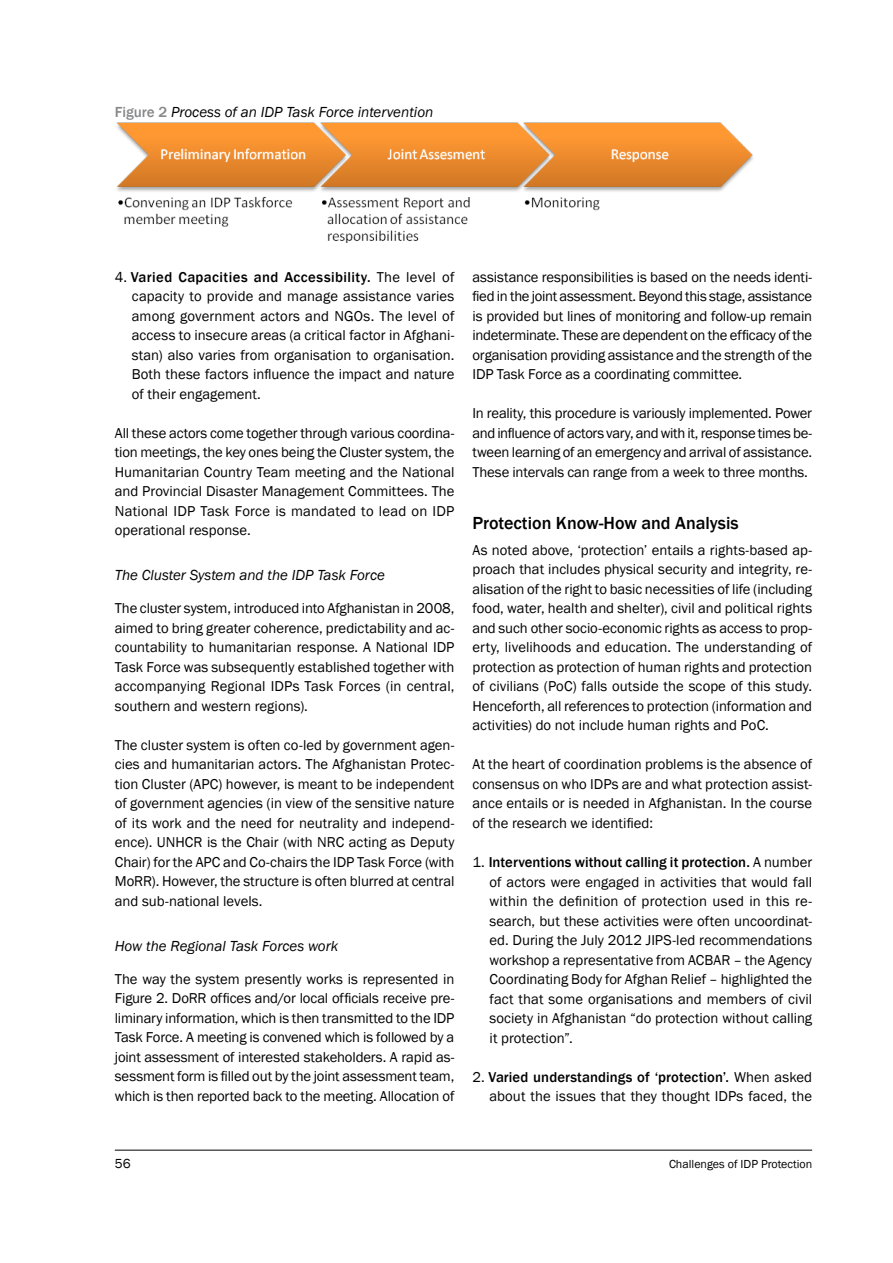
<style>
.page{position:relative;width:893px;height:1263px;background:#fff}
.page>*{position:absolute;margin:0;border:0;box-sizing:border-box;transform-origin:0 0}
.t1{font:500 18px "Franklin Gothic";color:#000}
.t2{font:italic 15px "Franklin Gothic";color:#000}
.t3{font:14.7px/19.5px "Franklin Gothic";color:#000;text-align:justify}
.t4{font:13.5px "Franklin Gothic";color:#000}
.t5{font:12px "Franklin Gothic";color:#000}
.s1{font-weight:500;font-style:normal;color:#87888a}
.s2{font-weight:500}
</style>
<div class="page">
<hr style="left:115px;top:1150px;width:697px;height:1px;background:#000">
<img style="left:116px;top:123px;width:637px;height:120px">
<p class="t2" style="left:115px;top:102px;width:320px"><span class="s1">Figure 2</span> Process of an IDP Task Force intervention</p>
<p class="t3" style="left:132px;top:267px;width:324px;text-indent:-17px">4. <span class="s2">Varied Capacities and Accessibility.</span> The level of capacity to provide and manage assistance varies among government actors and NGOs. The level of access to insecure areas (a critical factor in Afghani&shy;stan) also varies from organisation to organisation.<br>Both these factors influence the impact and nature of their engagement.</p>
<p class="t3" style="left:115px;top:424px;width:341px">All these actors come together through various coordina&shy;tion meetings, the key ones being the Cluster system, the Humanitarian Country Team meeting and the National and Provincial Disaster Management Committees. The National IDP Task Force is mandated to lead on IDP operational response.</p>
<p class="t2" style="left:115px;top:566px;width:272px">The Cluster System and the IDP Task Force</p>
<p class="t3" style="left:115px;top:599px;width:341px">The cluster system, introduced into Afghanistan in 2008, aimed to bring greater coherence, predictability and ac&shy;countability to humanitarian response. A National IDP Task Force was subsequently established together with accompanying Regional IDPs Task Forces (in central, southern and western regions).</p>
<p class="t3" style="left:115px;top:736px;width:341px">The cluster system is often co-led by government agen&shy;cies and humanitarian actors. The Afghanistan Protec&shy;tion Cluster (APC) however, is meant to be independent of government agencies (in view of the sensitive nature of its work and the need for neutrality and independ&shy;ence). UNHCR is the Chair (with NRC acting as Deputy Chair) for the APC and Co-chairs the IDP Task Force (with MoRR). However, the structure is often blurred at central and sub-national levels.</p>
<p class="t2" style="left:115px;top:936px;width:225px">How the Regional Task Forces work</p>
<p class="t3" style="left:115px;top:969px;width:341px">The way the system presently works is represented in Figure 2. DoRR offices and/or local officials receive pre&shy;liminary information, which is then transmitted to the IDP Task Force. A meeting is convened which is followed by a joint assessment of interested stakeholders. A rapid as&shy;sessment form is filled out by the joint assessment team, which is then reported back to the meeting. Allocation of</p>
<p class="t3" style="left:472px;top:268px;width:341px">assistance responsibilities is based on the needs identi&shy;fied in the joint assessment. Beyond this stage, assistance is provided but lines of monitoring and follow-up remain indeterminate. These are dependent on the efficacy of the organisation providing assistance and the strength of the IDP Task Force as a coordinating committee.</p>
<p class="t3" style="left:472px;top:404px;width:341px">In reality, this procedure is variously implemented. Power and influence of actors vary, and with it, response times be&shy;tween learning of an emergency and arrival of assistance.<br>These intervals can range from a week to three months.</p>
<p class="t1" style="left:472px;top:512px;width:268px">Protection Know-How and Analysis</p>
<p class="t3" style="left:472px;top:540px;width:341px">As noted above, ‘protection’ entails a rights-based ap&shy;proach that includes physical security and integrity, re&shy;alisation of the right to basic necessities of life (including food, water, health and shelter), civil and political rights and such other socio-economic rights as access to prop&shy;erty, livelihoods and education. The understanding of protection as protection of human rights and protection of civilians (PoC) falls outside the scope of this study.<br>Henceforth, all references to protection (information and activities) do not include human rights and PoC.</p>
<p class="t3" style="left:472px;top:755px;width:341px">At the heart of coordination problems is the absence of consensus on who IDPs are and what protection assist&shy;ance entails or is needed in Afghanistan. In the course of the research we identified:</p>
<p class="t3" style="left:489px;top:853px;width:324px;text-indent:-17px">1. <span class="s2">Interventions without calling it protection.</span> A number of actors were engaged in activities that would fall within the definition of protection used in this re&shy;search, but these activities were often uncoordinat&shy;ed. During the July 2012 JIPS-led recommendations workshop a representative from ACBAR – the Agency Coordinating Body for Afghan Relief – highlighted the fact that some organisations and members of civil society in Afghanistan “do protection without calling it protection”.</p>
<p class="t3" style="left:472px;top:1067px;width:341px;text-align:right">2. <span class="s2">Varied understandings of ‘protection’.</span> When asked about the issues that they thought IDPs faced, the</p>
<p class="t4" style="left:115px;top:1155px;width:17px">56</p>
<p class="t5" style="left:669px;top:1157px;width:145px">Challenges of IDP Protection</p>
</div>
